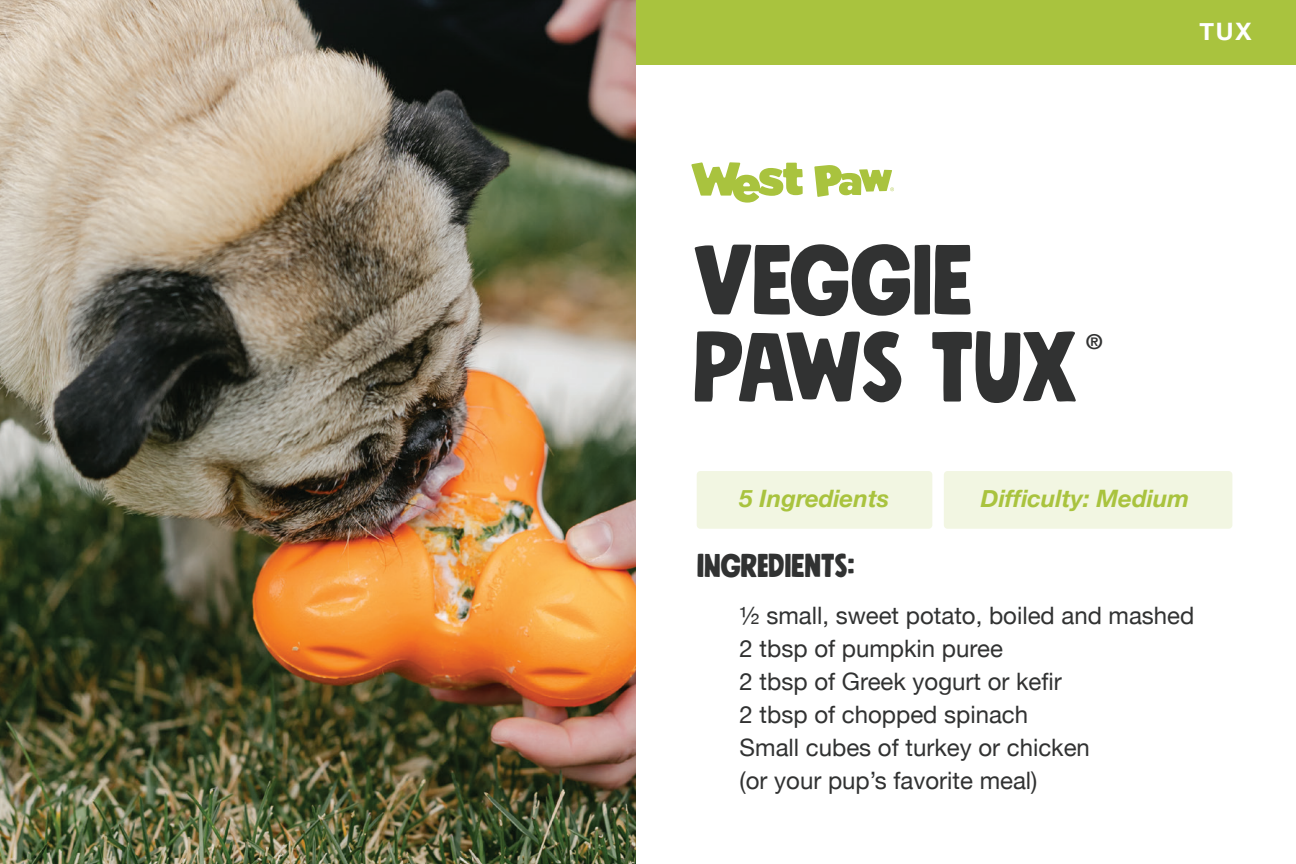
<style>
.page{position:relative;width:1296px;height:864px;background:#fff}
.page>*{position:absolute;margin:0;border:0;box-sizing:border-box;transform-origin:0 0}
.t1{font:99px/87px "Mindset";letter-spacing:-.01em;color:#313232}
.t2{font:33px "Mindset";letter-spacing:-.01em;color:#313232}
.t3{font:24px/33px "Helvetica Neue";color:#313232}
.t4{font:italic 700 24px "Helvetica Neue";color:#a9c33e}
.t5{font:700 24px "Helvetica Neue";color:#fff}
.t6{font:700 20.4px "Helvetica Neue";color:#313232}
</style>
<div class="page">
<div style="left:0;top:0;width:1296px;height:64px;background:#a9c33e"></div>
<img style="left:0;top:0;width:635px;height:864px">
<svg style="left:691px;top:162px;width:112px;height:41px"></svg>
<svg style="left:814px;top:165px;width:80px;height:32px"></svg>
<div style="left:697px;top:471px;width:235px;height:58px;background:#f2f6e2;border-radius:4px"></div>
<div style="left:944px;top:471px;width:288px;height:58px;background:#f2f6e2;border-radius:4px"></div>
<p class="t5" style="left:1199px;top:12px;width:54px">TUX</p>
<h1 class="t1" style="left:693px;top:235px;width:385px">VEGGIE<br>PAWS TUX</h1>
<p class="t6" style="left:1086px;top:326px;width:18px">®</p>
<p class="t4" style="left:740px;top:480px;width:151px">5 Ingredients</p>
<p class="t4" style="left:981px;top:480px;width:210px">Difficulty: Medium</p>
<h2 class="t2" style="left:697px;top:544px;width:159px">INGREDIENTS:</h2>
<p class="t3" style="left:740px;top:601px;width:456px">½ small, sweet potato, boiled and mashed<br>2 tbsp of pumpkin puree<br>2 tbsp of Greek yogurt or kefir<br>2 tbsp of chopped spinach<br>Small cubes of turkey or chicken<br>(or your pup’s favorite meal)</p>
</div>
